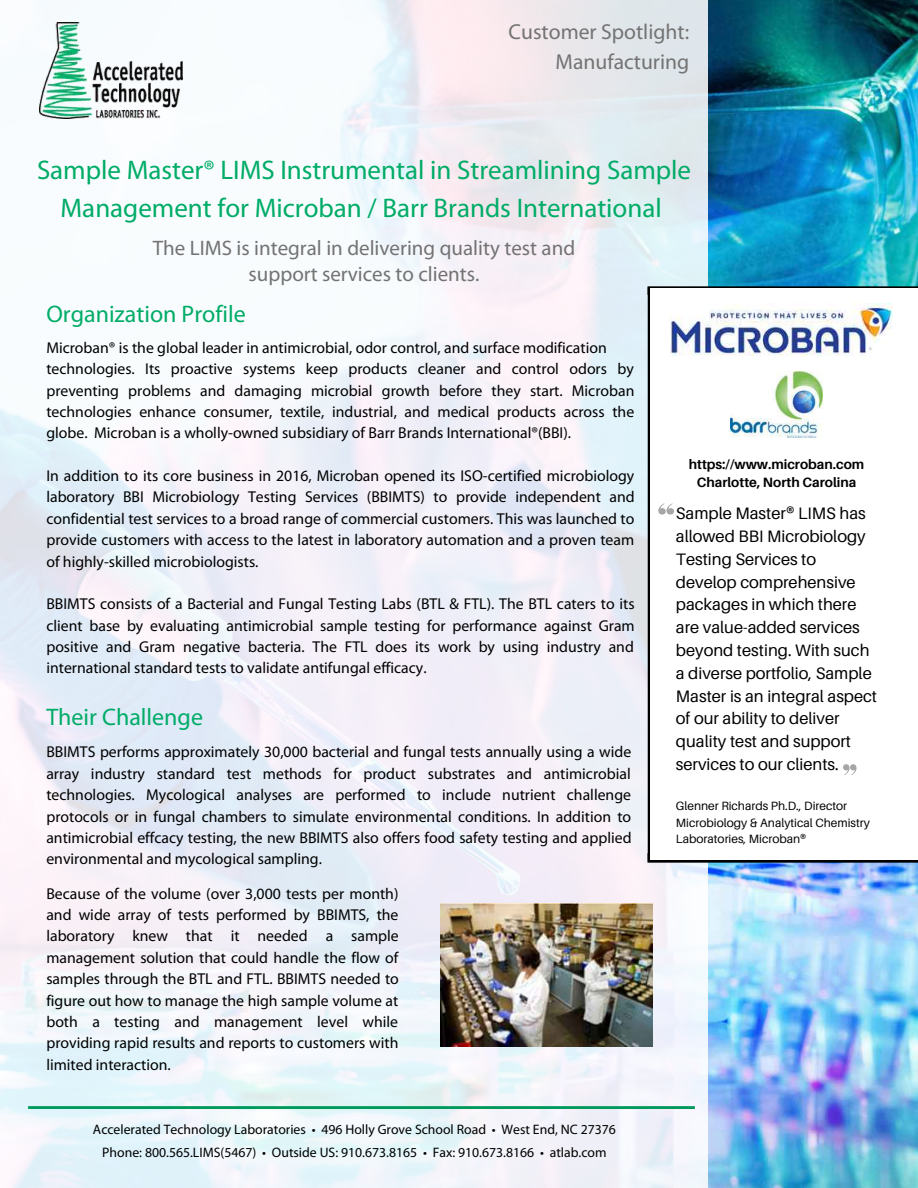
<style>
.page{position:relative;width:918px;height:1188px;background:#fff}
.page>*{position:absolute;margin:0;border:0;box-sizing:border-box;transform-origin:0 0}
.t1{font:27px/37.5px "Myriad Pro";color:#00ac67;text-align:center}
.t2{font:24px "Myriad Pro";color:#00ac67}
.t3{font:21.6px/29.4px "Myriad Pro";color:#737373;text-align:right}
.t4{font:21px/25.8px "Myriad Pro";color:#737373;text-align:center}
.t5{font:16.5px/22.8px "Aileron";color:#000}
.t6{font:15.75px/21.3px "Myriad Pro";color:#000;text-align:justify}
.t7{font:13.8px/23px "Myriad Pro";color:#000;text-align:center}
.t8{font:700 13.5px/18.6px "Aileron";color:#000;text-align:center}
.t9{font:12px/16.5px "Aileron";color:#000}
</style>
<div class="page">
<img style="left:0;top:0;width:709px;height:1188px">
<img style="left:709px;top:0;width:209px;height:1188px">
<svg style="left:28px;top:1106px;width:667px;height:3px;background:#099d62"></svg>
<svg style="left:648px;top:286px;width:270px;height:577px"></svg>
<img style="left:39px;top:22px;width:143px;height:97px">
<img style="left:671px;top:303px;width:221px;height:54px">
<img style="left:730px;top:372px;width:93px;height:65px">
<img style="left:440px;top:904px;width:213px;height:143px">
<h3 class="t3" style="left:509px;top:19px;width:182px">Customer Spotlight:<br>Manufacturing</h3>
<h1 class="t1" style="left:37px;top:154px;width:656px">Sample Master® LIMS Instrumental in Streamlining Sample<br>Management for Microban / Barr Brands International</h1>
<h3 class="t4" style="left:153px;top:237px;width:424px">The LIMS is integral in delivering quality test and support services to clients.</h3>
<h2 class="t2" style="left:46px;top:304px;width:201px">Organization Profile</h2>
<p class="t6" style="left:46px;top:338px;width:590px;text-align:left">Microban® is the global leader in antimicrobial, odor control, and surface modification technologies. Its proactive systems keep products cleaner and control odors by preventing problems and damaging microbial growth before they start. Microban technologies enhance consumer, textile, industrial, and medical products across the globe. Microban is a wholly-owned subsidiary of Barr Brands International®(BBI).</p>
<p class="t6" style="left:46px;top:466px;width:590px">In addition to its core business in 2016, Microban opened its ISO-certified microbiology laboratory BBI Microbiology Testing Services (BBIMTS) to provide independent and confidential test services to a broad range of commercial customers. This was launched to provide customers with access to the latest in laboratory automation and a proven team of highly-skilled microbiologists.</p>
<p class="t6" style="left:46px;top:595px;width:590px">BBIMTS consists of a Bacterial and Fungal Testing Labs (BTL &amp; FTL). The BTL caters to its client base by evaluating antimicrobial sample testing for performance against Gram positive and Gram negative bacteria. The FTL does its work by using industry and international standard tests to validate antifungal efficacy.</p>
<h2 class="t2" style="left:46px;top:707px;width:158px">Their Challenge</h2>
<p class="t6" style="left:46px;top:743px;width:587px">BBIMTS performs approximately 30,000 bacterial and fungal tests annually using a wide array industry standard test methods for product substrates and antimicrobial technologies. Mycological analyses are performed to include nutrient challenge protocols or in fungal chambers to simulate environmental conditions. In addition to antimicrobial effcacy testing, the new BBIMTS also offers food safety testing and applied environmental and mycological sampling.</p>
<p class="t6" style="left:46px;top:884px;width:354px">Because of the volume (over 3,000 tests per month) and wide array of tests performed by BBIMTS, the laboratory knew that it needed a sample management solution that could handle the flow of samples through the BTL and FTL. BBIMTS needed to figure out how to manage the high sample volume at both a testing and management level while providing rapid results and reports to customers with limited interaction.</p>
<p class="t7" style="left:93px;top:1119px;width:525px">Accelerated Technology Laboratories • 496 Holly Grove School Road • West End, NC 27376<br>Phone: 800.565.LIMS(5467) • Outside US: 910.673.8165 • Fax: 910.673.8166 • atlab.com</p>
<p class="t8" style="left:689px;top:454px;width:177px">https://www.microban.com<br>Charlotte, North Carolina</p>
<p class="t5" style="left:676px;top:502px;width:203px">Sample Master® LIMS has allowed BBI Microbiology<br>Testing Services to develop comprehensive packages in which there are value-added services beyond testing. With such a diverse portfolio, Sample<br>Master is an integral aspect of our ability to deliver quality test and support services to our clients.</p>
<p class="t9" style="left:676px;top:798px;width:195px">Glenner Richards Ph.D., Director<br>Microbiology &amp; Analytical Chemistry<br>Laboratories, Microban®</p>
</div>
